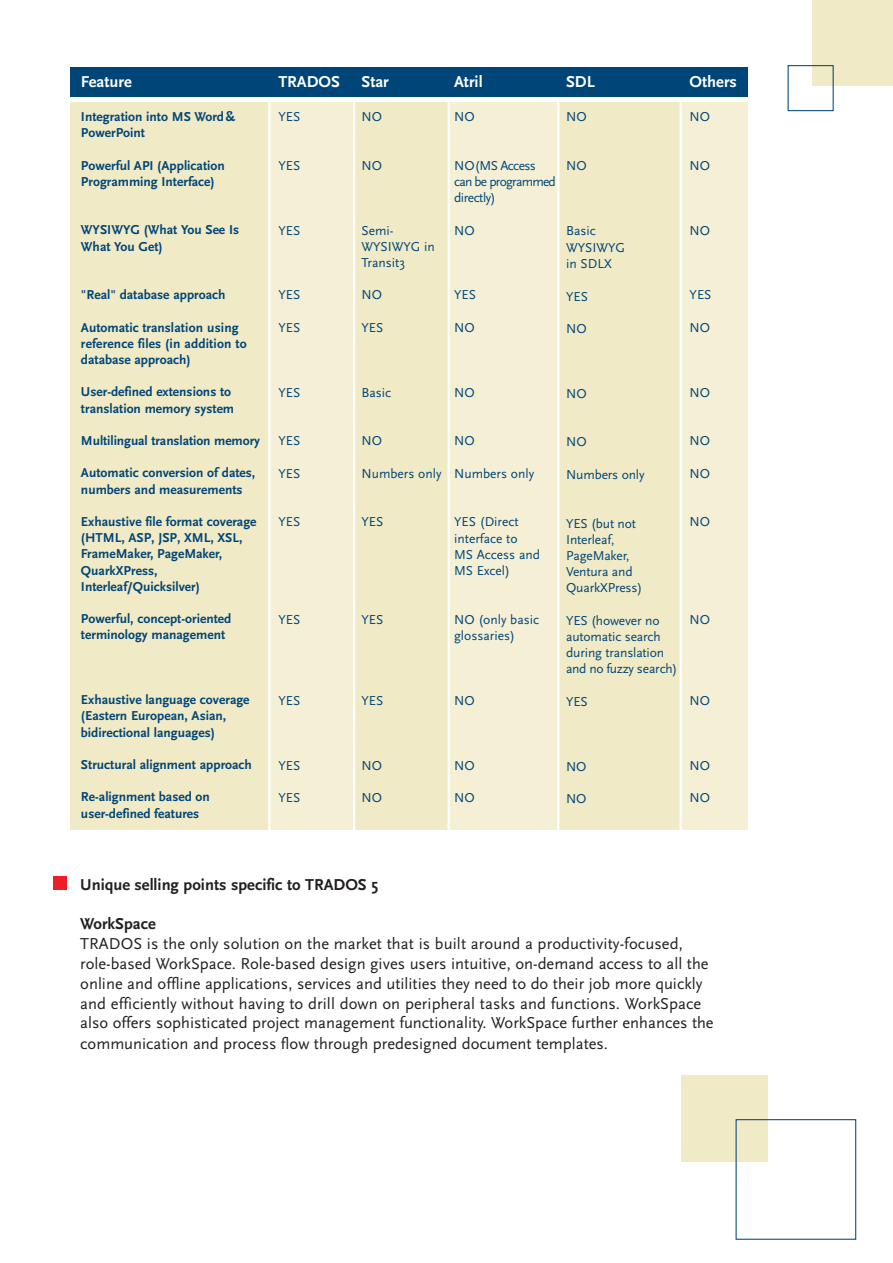
<style>
.page{position:relative;width:893px;height:1263px;background:#fff}
.page>*{position:absolute;margin:0;border:0;box-sizing:border-box;transform-origin:0 0}
.t1{font:16.5px/20px "Scala Sans";color:#231f20}
.t2{font:700 16.5px "Scala Sans";color:#231f20}
.t3{font:700 16.5px "Scala Sans";color:#fff}
.t4{font:700 13.5px/16.2px "Scala Sans";color:#004577}
.t5{font:13.5px/16.2px "Scala Sans";color:#004577}
.t6{font:13.5px/16.2px "Scala Sans";letter-spacing:-.045em;color:#004577}
</style>
<div class="page">
<div style="left:70px;top:69px;width:208px;height:780px;background:#f1eac6"></div>
<div style="left:269px;top:69px;width:86px;height:780px;background:#f5f0d5"></div>
<div style="left:353px;top:68px;width:96px;height:781px;background:#f1eac6"></div>
<div style="left:558px;top:69px;width:125px;height:780px;background:#f1eac6"></div>
<div style="left:682px;top:69px;width:65px;height:780px;background:#f5f0d5"></div>
<div style="left:450px;top:69px;width:107px;height:780px;background:#f5f0d5"></div>
<div style="left:70px;top:67px;width:670px;height:30px;background:#004577"></div>
<hr style="left:68px;top:98px;width:726px;height:4px;background:#fff">
<div style="left:811px;top:0;width:81px;height:85px;background:#f1eac6"></div>
<div style="left:680px;top:1075px;width:87px;height:87px;background:#f1eac6"></div>
<svg style="left:735px;top:65px;width:121px;height:1175px"></svg>
<div style="left:53px;top:877px;width:13px;height:13px;background:#ee1e24"></div>
<hr style="left:268px;top:101px;width:2px;height:750px;background:#fff">
<hr style="left:353px;top:100px;width:2px;height:753px;background:#fff">
<hr style="left:447px;top:101px;width:3px;height:753px;background:#fff">
<hr style="left:557px;top:101px;width:2px;height:750px;background:#fff">
<hr style="left:679px;top:100px;width:2px;height:755px;background:#fff">
<div style="left:64px;top:831px;width:716px;height:33px;background:#fff"></div>
<p class="t3" style="left:81px;top:75px;width:52px">Feature</p>
<p class="t4" style="left:81px;top:110px;width:156px">Integration into MS Word&amp;<br>PowerPoint</p>
<p class="t4" style="left:81px;top:158px;width:145px">Powerful API (Application<br>Programming Interface)</p>
<p class="t4" style="left:81px;top:223px;width:160px">WYSIWYG (What You See Is<br>What You Get)</p>
<p class="t4" style="left:81px;top:288px;width:146px">"Real" database approach</p>
<p class="t4" style="left:81px;top:320px;width:167px">Automatic translation using reference files (in addition to database approach)</p>
<p class="t4" style="left:81px;top:385px;width:155px">User-defined extensions to translation memory system</p>
<p class="t4" style="left:81px;top:434px;width:180px">Multilingual translation memory</p>
<p class="t4" style="left:81px;top:466px;width:176px">Automatic conversion of dates, numbers and measurements</p>
<p class="t4" style="left:81px;top:515px;width:177px">Exhaustive file format coverage (HTML, ASP, JSP, XML, XSL,<br>FrameMaker, PageMaker,<br>QuarkXPress,<br>Interleaf/Quicksilver)</p>
<p class="t4" style="left:81px;top:612px;width:152px">Powerful, concept-oriented terminology management</p>
<p class="t3" style="left:278px;top:75px;width:63px">TRADOS</p>
<p class="t5" style="left:278px;top:110px;width:23px">YES</p>
<p class="t5" style="left:278px;top:158px;width:23px">YES</p>
<p class="t5" style="left:278px;top:223px;width:23px">YES</p>
<p class="t5" style="left:278px;top:288px;width:23px">YES</p>
<p class="t5" style="left:278px;top:321px;width:23px">YES</p>
<p class="t5" style="left:278px;top:385px;width:23px">YES</p>
<p class="t5" style="left:278px;top:434px;width:23px">YES</p>
<p class="t5" style="left:278px;top:466px;width:23px">YES</p>
<p class="t5" style="left:278px;top:515px;width:23px">YES</p>
<p class="t5" style="left:278px;top:612px;width:23px">YES</p>
<p class="t4" style="left:81px;top:693px;width:170px">Exhaustive language coverage (Eastern European, Asian, bidirectional languages)</p>
<p class="t4" style="left:81px;top:758px;width:172px">Structural alignment approach</p>
<p class="t4" style="left:81px;top:790px;width:130px">Re-alignment based on user-defined features</p>
<p class="t5" style="left:278px;top:693px;width:23px">YES</p>
<p class="t5" style="left:278px;top:758px;width:23px">YES</p>
<p class="t5" style="left:278px;top:791px;width:23px">YES</p>
<p class="t3" style="left:361px;top:75px;width:29px">Star</p>
<p class="t5" style="left:361px;top:110px;width:22px">NO</p>
<p class="t5" style="left:361px;top:158px;width:22px">NO</p>
<p class="t5" style="left:361px;top:223px;width:75px">Semi-<br>WYSIWYG in<br>Transit3</p>
<p class="t5" style="left:361px;top:288px;width:22px">NO</p>
<p class="t5" style="left:361px;top:321px;width:23px">YES</p>
<p class="t3" style="left:454px;top:75px;width:30px">Atril</p>
<p class="t5" style="left:454px;top:110px;width:22px">NO</p>
<p class="t6" style="left:454px;top:158px;width:103px">NO(MS Access can be programmed directly)</p>
<p class="t5" style="left:454px;top:223px;width:22px">NO</p>
<p class="t5" style="left:454px;top:288px;width:23px">YES</p>
<p class="t5" style="left:454px;top:321px;width:22px">NO</p>
<p class="t3" style="left:566px;top:75px;width:30px">SDL</p>
<p class="t5" style="left:566px;top:110px;width:22px">NO</p>
<p class="t5" style="left:566px;top:159px;width:22px">NO</p>
<p class="t5" style="left:566px;top:224px;width:60px">Basic<br>WYSIWYG in SDLX</p>
<p class="t5" style="left:566px;top:289px;width:23px">YES</p>
<p class="t5" style="left:566px;top:322px;width:22px">NO</p>
<p class="t3" style="left:689px;top:75px;width:49px">Others</p>
<p class="t5" style="left:689px;top:110px;width:22px">NO</p>
<p class="t5" style="left:689px;top:158px;width:22px">NO</p>
<p class="t5" style="left:689px;top:223px;width:22px">NO</p>
<p class="t5" style="left:689px;top:288px;width:23px">YES</p>
<p class="t5" style="left:689px;top:321px;width:22px">NO</p>
<p class="t5" style="left:361px;top:385px;width:31px">Basic</p>
<p class="t5" style="left:361px;top:434px;width:22px">NO</p>
<p class="t5" style="left:361px;top:466px;width:81px">Numbers only</p>
<p class="t5" style="left:361px;top:515px;width:23px">YES</p>
<p class="t5" style="left:361px;top:612px;width:23px">YES</p>
<p class="t5" style="left:454px;top:385px;width:22px">NO</p>
<p class="t5" style="left:454px;top:434px;width:22px">NO</p>
<p class="t5" style="left:454px;top:466px;width:81px">Numbers only</p>
<p class="t5" style="left:454px;top:515px;width:87px">YES (Direct interface to<br>MS Access and<br>MS Excel)</p>
<p class="t5" style="left:454px;top:612px;width:87px">NO (only basic glossaries)</p>
<p class="t5" style="left:361px;top:693px;width:23px">YES</p>
<p class="t5" style="left:454px;top:693px;width:22px">NO</p>
<p class="t5" style="left:361px;top:758px;width:22px">NO</p>
<p class="t5" style="left:361px;top:791px;width:22px">NO</p>
<p class="t5" style="left:454px;top:758px;width:22px">NO</p>
<p class="t5" style="left:454px;top:791px;width:22px">NO</p>
<p class="t5" style="left:566px;top:387px;width:22px">NO</p>
<p class="t5" style="left:566px;top:435px;width:22px">NO</p>
<p class="t5" style="left:566px;top:468px;width:80px">Numbers only</p>
<p class="t5" style="left:566px;top:516px;width:78px">YES (but not<br>Interleaf,<br>PageMaker,<br>Ventura and<br>QuarkXPress)</p>
<p class="t5" style="left:566px;top:613px;width:113px">YES (however no automatic search during translation and no fuzzy search)</p>
<p class="t5" style="left:566px;top:695px;width:23px">YES</p>
<p class="t5" style="left:689px;top:385px;width:22px">NO</p>
<p class="t5" style="left:689px;top:434px;width:22px">NO</p>
<p class="t5" style="left:689px;top:466px;width:22px">NO</p>
<p class="t5" style="left:689px;top:515px;width:22px">NO</p>
<p class="t5" style="left:689px;top:612px;width:22px">NO</p>
<p class="t5" style="left:689px;top:693px;width:22px">NO</p>
<p class="t5" style="left:566px;top:759px;width:22px">NO</p>
<p class="t5" style="left:566px;top:792px;width:22px">NO</p>
<p class="t5" style="left:689px;top:758px;width:22px">NO</p>
<p class="t5" style="left:689px;top:791px;width:22px">NO</p>
<p class="t2" style="left:80px;top:878px;width:299px">Unique selling points specific to TRADOS 5</p>
<p class="t2" style="left:80px;top:917px;width:77px">WorkSpace</p>
<p class="t1" style="left:80px;top:935px;width:635px">TRADOS is the only solution on the market that is built around a productivity-focused, role-based WorkSpace. Role-based design gives users intuitive, on-demand access to all the online and offline applications, services and utilities they need to do their job more quickly and efficiently without having to drill down on peripheral tasks and functions. WorkSpace also offers sophisticated project management functionality. WorkSpace further enhances the communication and process flow through predesigned document templates.</p>
</div>
